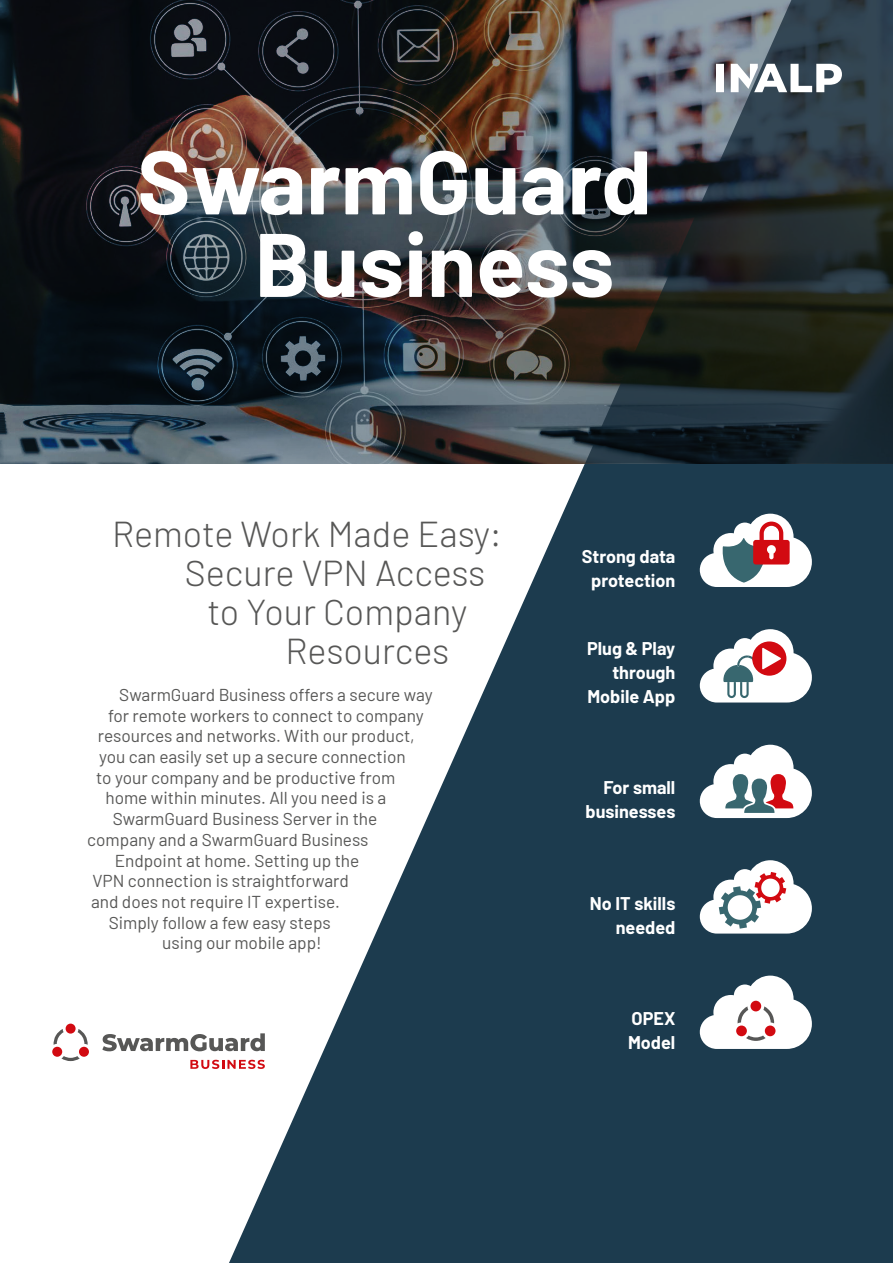
<style>
.page{position:relative;width:893px;height:1263px;background:#fff}
.page>*{position:absolute;margin:0;border:0;box-sizing:border-box;transform-origin:0 0}
.t1{font:700 90px/82.5px "Barlow";color:#fff}
.t2{font:300 36px "Barlow";color:#575756}
.t3{font:700 18px/24px "Barlow";color:#fff;text-align:right}
.t4{font:17.25px "Barlow";color:#575756}
</style>
<div class="page">
<svg style="left:229px;top:464px;width:664px;height:799px;fill:#1c3b4e"></svg>
<img style="left:0;top:0;width:893px;height:464px">
<svg style="left:716px;top:64px;width:126px;height:28px"></svg>
<svg style="left:190px;top:1060px;width:75px;height:9px"></svg>
<svg style="left:102px;top:1033px;width:163px;height:18px"></svg>
<svg style="left:52px;top:1023px;width:37px;height:38px"></svg>
<svg style="left:700px;top:745px;width:112px;height:73px"></svg>
<svg style="left:700px;top:860px;width:112px;height:73px"></svg>
<svg style="left:700px;top:514px;width:112px;height:73px"></svg>
<svg style="left:700px;top:629px;width:112px;height:73px"></svg>
<svg style="left:700px;top:975px;width:112px;height:74px"></svg>
<h1 class="t1" style="left:255px;top:134px;width:399px;text-indent:-117px">SwarmGuard<br>Business</h1>
<h2 class="t2" style="left:112px;top:508px;width:391px">Remote Work Made Easy:</h2>
<h2 class="t2" style="left:185px;top:547px;width:302px">Secure VPN Access</h2>
<h2 class="t2" style="left:208px;top:586px;width:261px">to Your Company</h2>
<h2 class="t2" style="left:286px;top:625px;width:165px">Resources</h2>
<p class="t4" style="left:119px;top:682px;width:315px">SwarmGuard Business offers a secure way</p>
<p class="t4" style="left:108px;top:703px;width:317px">for remote workers to connect to company</p>
<p class="t4" style="left:98px;top:724px;width:318px">resources and networks. With our product,</p>
<p class="t4" style="left:99px;top:744px;width:308px">you can easily set up a secure connection</p>
<p class="t4" style="left:96px;top:765px;width:301px">to your company and be productive from</p>
<p class="t4" style="left:106px;top:786px;width:282px">home within minutes. All you need is a</p>
<p class="t4" style="left:113px;top:806px;width:266px">SwarmGuard Business Server in the</p>
<p class="t4" style="left:87px;top:827px;width:283px">company and a SwarmGuard Business</p>
<p class="t4" style="left:115px;top:848px;width:246px">Endpoint at home. Setting up the</p>
<p class="t4" style="left:93px;top:868px;width:258px">VPN connection is straightforward</p>
<p class="t4" style="left:91px;top:889px;width:250px">and does not require IT expertise.</p>
<p class="t4" style="left:109px;top:910px;width:224px">Simply follow a few easy steps</p>
<p class="t4" style="left:162px;top:931px;width:161px">using our mobile app!</p>
<p class="t3" style="left:582px;top:543px;width:95px;text-align:center">Strong data protection</p>
<p class="t3" style="left:587px;top:635px;width:90px">Plug &amp; Play through<br>Mobile App</p>
<p class="t3" style="left:586px;top:774px;width:91px">For small businesses</p>
<p class="t3" style="left:590px;top:890px;width:87px">No IT skills needed</p>
<p class="t3" style="left:628px;top:1005px;width:49px;text-align:left">OPEX<br>Model</p>
</div>
